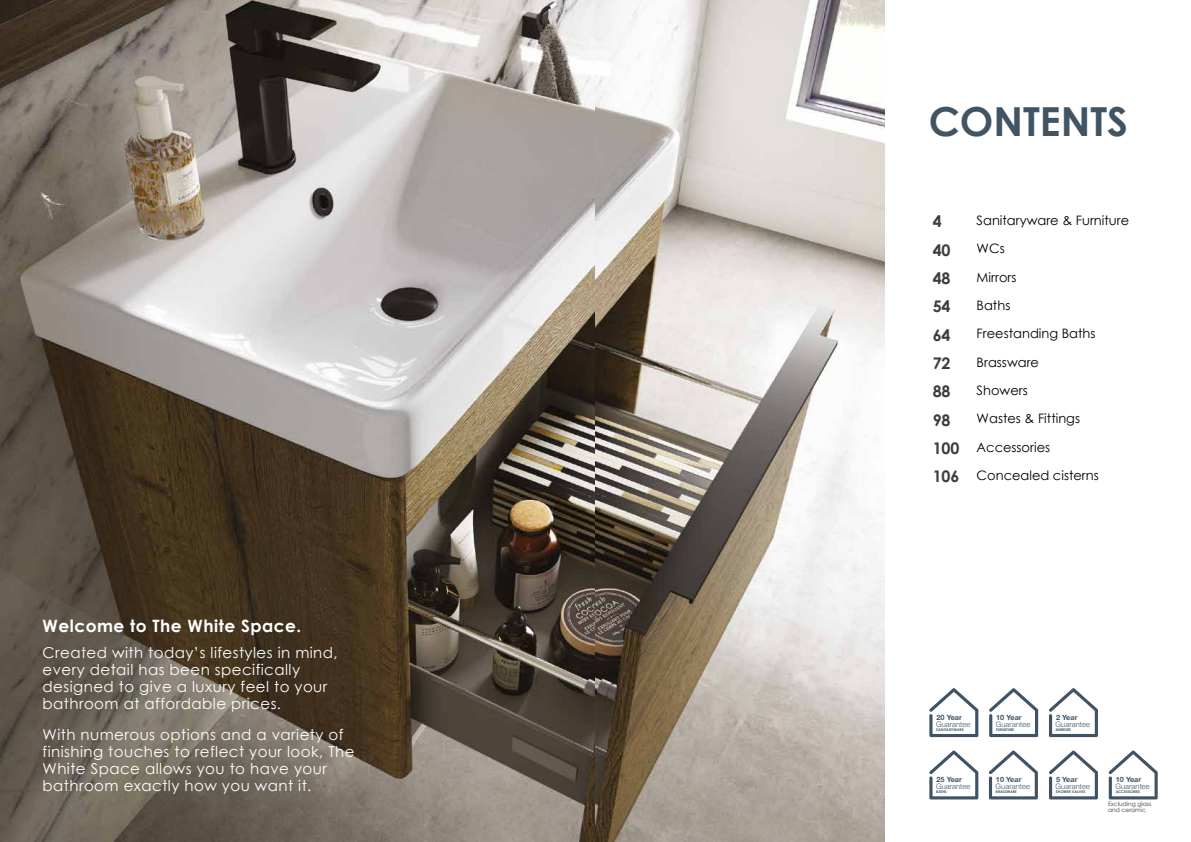
<style>
.page{position:relative;width:1191px;height:842px;background:#fff}
.page>*{position:absolute;margin:0;border:0;box-sizing:border-box;transform-origin:0 0}
.t1{font:700 40px "Century Gothic";color:#415464}
.t2{font:700 17px "Century Gothic";letter-spacing:.03em;color:#fff}
.t3{font:700 16px "Century Gothic";color:#3c3c3b}
.t4{font:15px/17px "Century Gothic";letter-spacing:.03em;color:#fff}
.t5{font:13px/28.3px "Century Gothic";color:#000}
.t6{font:300 7.5px "Helvetica Neue";letter-spacing:.01em;color:#3f5364}
.t7{font:700 7.2px "Helvetica Neue";letter-spacing:.01em;color:#3f5364}
.t8{font:6px/6px "Century Gothic";color:#3c3c3b}
.t9{font:700 3.7px "Century Gothic";color:#3f5364}
.t10{font:700 3.7px "Century Gothic";letter-spacing:-.03em;color:#3f5364}
.s1{font-weight:700;font-size:16px;color:#3c3c3b}
</style>
<div class="page">
<img style="left:0;top:0;width:595px;height:842px">
<svg style="left:929px;top:688px;width:49px;height:49px"></svg>
<svg style="left:989px;top:688px;width:49px;height:49px"></svg>
<svg style="left:1049px;top:688px;width:49px;height:49px"></svg>
<svg style="left:988px;top:750px;width:50px;height:49px"></svg>
<svg style="left:1049px;top:750px;width:49px;height:49px"></svg>
<svg style="left:1108px;top:750px;width:49px;height:49px"></svg>
<svg style="left:929px;top:750px;width:49px;height:49px"></svg>
<svg style="left:595px;top:0;width:289px;height:842px"></svg>
<p class="t2" style="left:43px;top:613px;width:260px">Welcome to The White Space.</p>
<p class="t4" style="left:43px;top:643px;width:297px">Created with today’s lifestyles in mind, every detail has been specifically designed to give a luxury feel to your bathroom at affordable prices.</p>
<p class="t4" style="left:43px;top:726px;width:313px">With numerous options and a variety of finishing touches to reflect your look, The White Space allows you to have your bathroom exactly how you want it.</p>
<h1 class="t1" style="left:928px;top:91px;width:201px">CONTENTS</h1>
<p class="t3" style="left:932px;top:209px;width:10px">4</p>
<p class="t5" style="left:976px;top:206px;width:154px">Sanitaryware &amp; Furniture</p>
<p class="t3" style="left:932px;top:238px;width:19px">40</p>
<p class="t5" style="left:976px;top:234px;width:30px">WCs</p>
<p class="t3" style="left:932px;top:266px;width:19px">48</p>
<p class="t5" style="left:976px;top:263px;width:41px">Mirrors</p>
<p class="t3" style="left:932px;top:294px;width:19px">54</p>
<p class="t5" style="left:976px;top:291px;width:35px">Baths</p>
<p class="t3" style="left:932px;top:323px;width:19px">64</p>
<p class="t5" style="left:976px;top:319px;width:120px">Freestanding Baths</p>
<p class="t3" style="left:932px;top:351px;width:19px">72</p>
<p class="t5" style="left:976px;top:348px;width:64px">Brassware</p>
<p class="t3" style="left:932px;top:379px;width:19px">88</p>
<p class="t5" style="left:976px;top:376px;width:53px">Showers</p>
<p class="t3" style="left:932px;top:408px;width:19px">98</p>
<p class="t5" style="left:932px;top:404px;width:168px;text-indent:44px">Wastes &amp; Fittings<br><span class="s1">100</span> Accessories<br><span class="s1">106</span> Concealed cisterns</p>
<p class="t7" style="left:936px;top:712px;width:27px">20 Year</p>
<p class="t6" style="left:936px;top:718px;width:36px">Guarantee</p>
<p class="t9" style="left:936px;top:727px;width:29px">SANITARYWARE</p>
<p class="t7" style="left:936px;top:774px;width:27px">25 Year</p>
<p class="t6" style="left:936px;top:780px;width:36px">Guarantee</p>
<p class="t9" style="left:936px;top:789px;width:12px">BATHS</p>
<p class="t7" style="left:996px;top:712px;width:27px">10 Year</p>
<p class="t6" style="left:995px;top:718px;width:36px">Guarantee</p>
<p class="t9" style="left:996px;top:727px;width:20px">FURNITURE</p>
<p class="t7" style="left:996px;top:774px;width:27px">10 Year</p>
<p class="t6" style="left:995px;top:780px;width:36px">Guarantee</p>
<p class="t9" style="left:995px;top:789px;width:23px">BRASSWARE</p>
<p class="t7" style="left:1056px;top:712px;width:23px">2 Year</p>
<p class="t6" style="left:1055px;top:718px;width:36px">Guarantee</p>
<p class="t10" style="left:1056px;top:727px;width:17px">MIRRORS</p>
<p class="t7" style="left:1056px;top:774px;width:23px">5 Year</p>
<p class="t6" style="left:1055px;top:780px;width:36px">Guarantee</p>
<p class="t9" style="left:1056px;top:789px;width:31px">SHOWER VALVES</p>
<p class="t7" style="left:1115px;top:774px;width:27px">10 Year</p>
<p class="t6" style="left:1115px;top:780px;width:36px">Guarantee</p>
<p class="t9" style="left:1115px;top:789px;width:26px">ACCESSORIES</p>
<p class="t8" style="left:1108px;top:801px;width:45px">Excluding glass and ceramic</p>
</div>
